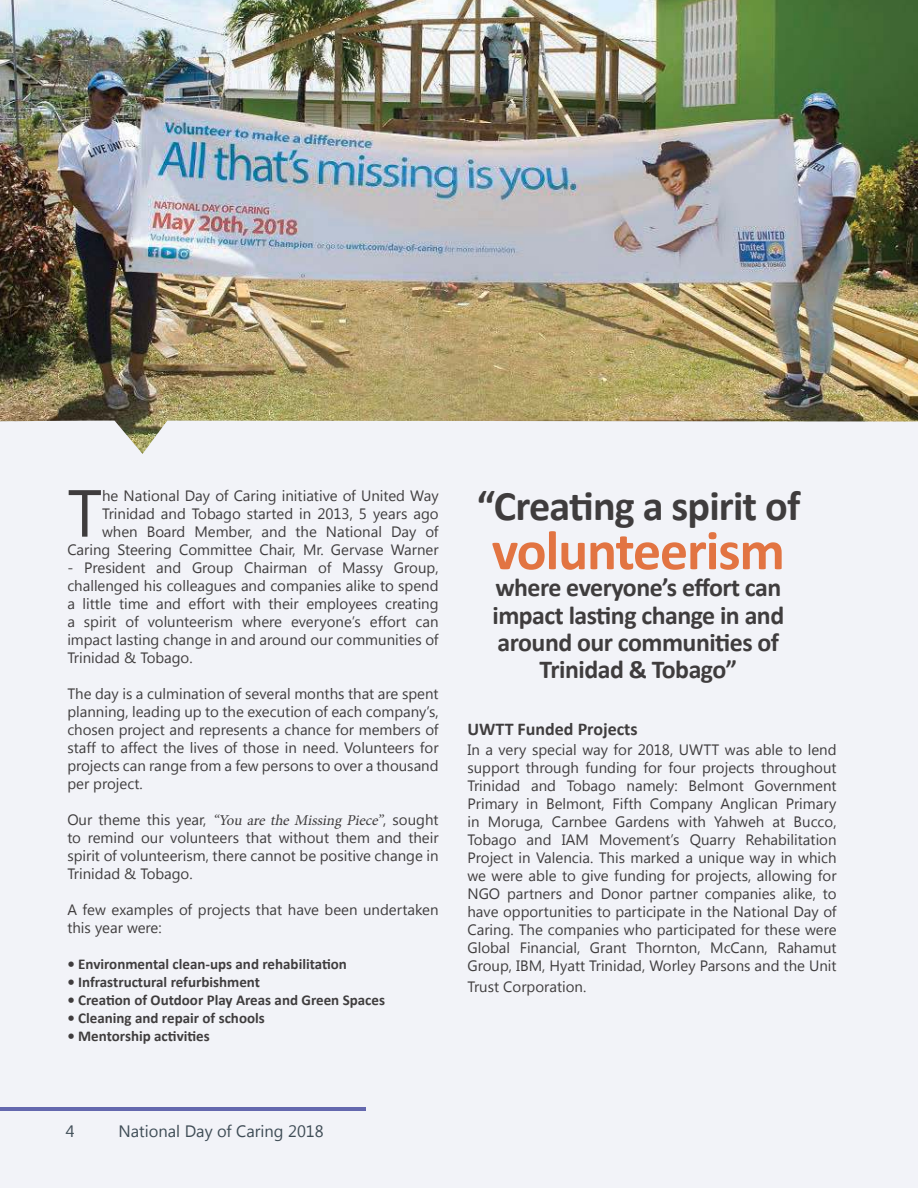
<style>
.page{position:relative;width:918px;height:1188px;background:#f2f3f8}
.page>*{position:absolute;margin:0;border:0;box-sizing:border-box;transform-origin:0 0}
.t1{font:66.45px "Khmer UI";color:#221f1f}
.t2{font:700 55.95px "Calibri";letter-spacing:-.02em;color:#e06025}
.t3{font:700 42.3px "Calibri";letter-spacing:-.02em;color:#221f1f}
.t4{font:700 25.95px/27.3px "Calibri";letter-spacing:-.02em;color:#221f1f;text-align:center}
.t5{font:700 18px "Calibri";color:#221f1f}
.t6{font:16.5px "Khmer UI";color:#3c4b4f}
.t7{font:15px/18px "Khmer UI";color:#221f1f;text-align:justify}
.t8{font:700 15px "Calibri";color:#221f1f}
.s1{font-family:"Minion Pro";font-style:italic}
</style>
<div class="page">
<img style="left:0;top:0;width:918px;height:454px">
<p class="t7" style="left:67px;top:488px;width:373px;text-align:right">he National Day of Caring initiative of United Way Trinidad and Tobago started in 2013, 5 years ago when Board Member, and the National Day of Caring Steering Committee Chair, Mr. Gervase Warner</p>
<p class="t7" style="left:67px;top:560px;width:373px">- President and Group Chairman of Massy Group, challenged his colleagues and companies alike to spend a little time and effort with their employees creating a spirit of volunteerism where everyone’s effort can impact lasting change in and around our communities of Trinidad &amp; Tobago.</p>
<p class="t7" style="left:67px;top:686px;width:373px">The day is a culmination of several months that are spent planning, leading up to the execution of each company’s, chosen project and represents a chance for members of staff to affect the lives of those in need. Volunteers for projects can range from a few persons to over a thousand per project.</p>
<p class="t7" style="left:67px;top:812px;width:373px">O u r t h e m e t h i s y e a r, <span class="s1">“You are the Missing Piece”</span>, s o u g h t to remind our volunteers that without them and their spirit of volunteerism, there cannot be positive change in Trinidad &amp; Tobago.</p>
<p class="t7" style="left:67px;top:902px;width:373px">A few examples of projects that have been undertaken this year were:</p>
<p class="t8" style="left:67px;top:953px;width:281px">• Environmental clean-ups and rehabilitation</p>
<p class="t8" style="left:67px;top:976px;width:194px">• Infrastructural refurbishment</p>
<p class="t8" style="left:67px;top:989px;width:319px">• Creation of Outdoor Play Areas and Green Spaces</p>
<p class="t8" style="left:67px;top:1012px;width:199px">• Cleaning and repair of schools</p>
<p class="t8" style="left:67px;top:1025px;width:144px">• Mentorship activities</p>
<h1 class="t1" style="left:67px;top:487px;width:36px">T</h1>
<h3 class="t3" style="left:476px;top:476px;width:325px">“Creating a spirit of</h3>
<h2 class="t2" style="left:492px;top:511px;width:295px">volunteerism</h2>
<h3 class="t4" style="left:493px;top:574px;width:293px">where everyone’s effort can impact lasting change in and around our communities of<br>Trinidad &amp; Tobago”</h3>
<p class="t5" style="left:467px;top:723px;width:172px">UWTT Funded Projects</p>
<p class="t7" style="left:467px;top:742px;width:371px">In a very special way for 2018, UWTT was able to lend support through funding for four projects throughout Trinidad and Tobago namely: Belmont Government Primary in Belmont, Fifth Company Anglican Primary in Moruga, Carnbee Gardens with Yahweh at Bucco, Tobago and IAM Movement’s Quarry Rehabilitation Project in Valencia. This marked a unique way in which we were able to give funding for projects, allowing for NGO partners and Donor partner companies alike, to have opportunities to participate in the National Day of Caring. The companies who participated for these were Global Financial, Grant Thornton, McCann, Rahamut Group, IBM, Hyatt Trinidad, Worley Parsons and the Unit</p>
<p class="t7" style="left:467px;top:979px;width:120px">Trust Corporation.</p>
<p class="t6" style="left:66px;top:1124px;width:10px">4</p>
<p class="t6" style="left:118px;top:1124px;width:207px">National Day of Caring 2018</p>
</div>
